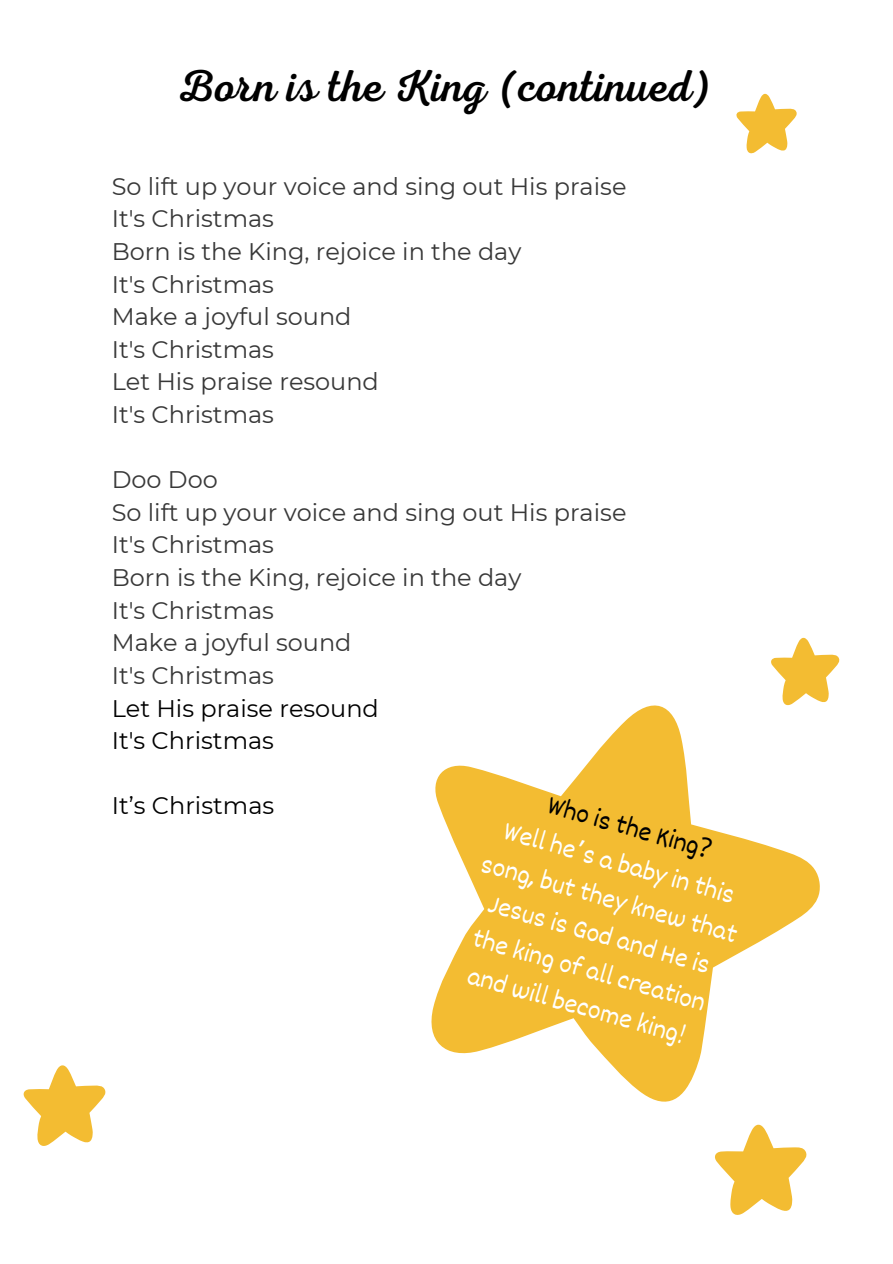
<style>
.page{position:relative;width:893px;height:1264px;background:#fff}
.page>*{position:absolute;margin:0;border:0;box-sizing:border-box;transform-origin:0 0}
.t1{font:45px "Nexa Script";color:#000}
.t2{font:27px/37px "Dekko";color:#fff;text-align:center}
.t3{font:27px "Dekko";color:#000}
.t4{font:24px "Montserrat";color:#383838}
.t5{font:24px "Montserrat";color:#000}
.s1{font-family:"Noto Sans"}
.s2{font-family:"Noto Sans Gurmukhi"}
</style>
<div class="page">
<svg style="left:23px;top:1065px;width:83px;height:81px"></svg>
<svg style="left:431px;top:705px;width:389px;height:397px;fill:#f3bc32"></svg>
<svg style="left:767px;top:637px;width:73px;height:71px"></svg>
<svg style="left:715px;top:1124px;width:92px;height:91px"></svg>
<svg style="left:736px;top:93px;width:61px;height:61px"></svg>
<p class="t1" style="left:176px;top:61px;width:536px">Born is the King (continued)</p>
<p class="t4" style="left:112px;top:171px;width:516px">So lift up your voice and sing out His praise</p>
<p class="t4" style="left:112px;top:204px;width:164px">It's Christmas</p>
<p class="t4" style="left:112px;top:237px;width:411px">Born is the King, rejoice in the day</p>
<p class="t4" style="left:112px;top:269px;width:164px">It's Christmas</p>
<p class="t4" style="left:112px;top:302px;width:241px">Make a joyful sound</p>
<p class="t4" style="left:112px;top:334px;width:164px">It's Christmas</p>
<p class="t4" style="left:112px;top:367px;width:268px">Let His praise resound</p>
<p class="t4" style="left:112px;top:400px;width:164px">It's Christmas</p>
<p class="t4" style="left:112px;top:465px;width:108px">Doo Doo</p>
<p class="t4" style="left:112px;top:497px;width:516px">So lift up your voice and sing out His praise</p>
<p class="t4" style="left:112px;top:530px;width:164px">It's Christmas</p>
<p class="t4" style="left:112px;top:563px;width:411px">Born is the King, rejoice in the day</p>
<p class="t4" style="left:112px;top:595px;width:164px">It's Christmas</p>
<p class="t4" style="left:112px;top:628px;width:241px">Make a joyful sound</p>
<p class="t4" style="left:112px;top:660px;width:164px">It's Christmas</p>
<p class="t5" style="left:112px;top:693px;width:268px">Let His praise resound</p>
<p class="t5" style="left:112px;top:726px;width:164px">It's Christmas</p>
<p class="t5" style="left:112px;top:791px;width:164px">It’s Christmas</p>
<p class="t3" style="left:553px;top:787px;width:170px;rotate:16deg">Who is the King<span class="s1">?</span></p>
<p class="t2" style="left:497px;top:807px;width:266px;rotate:16deg">Well he<span class="s2">’</span>s a baby in this song, but they knew that<br>Jesus is God and He is the king of all creation and will become king!</p>
</div>
